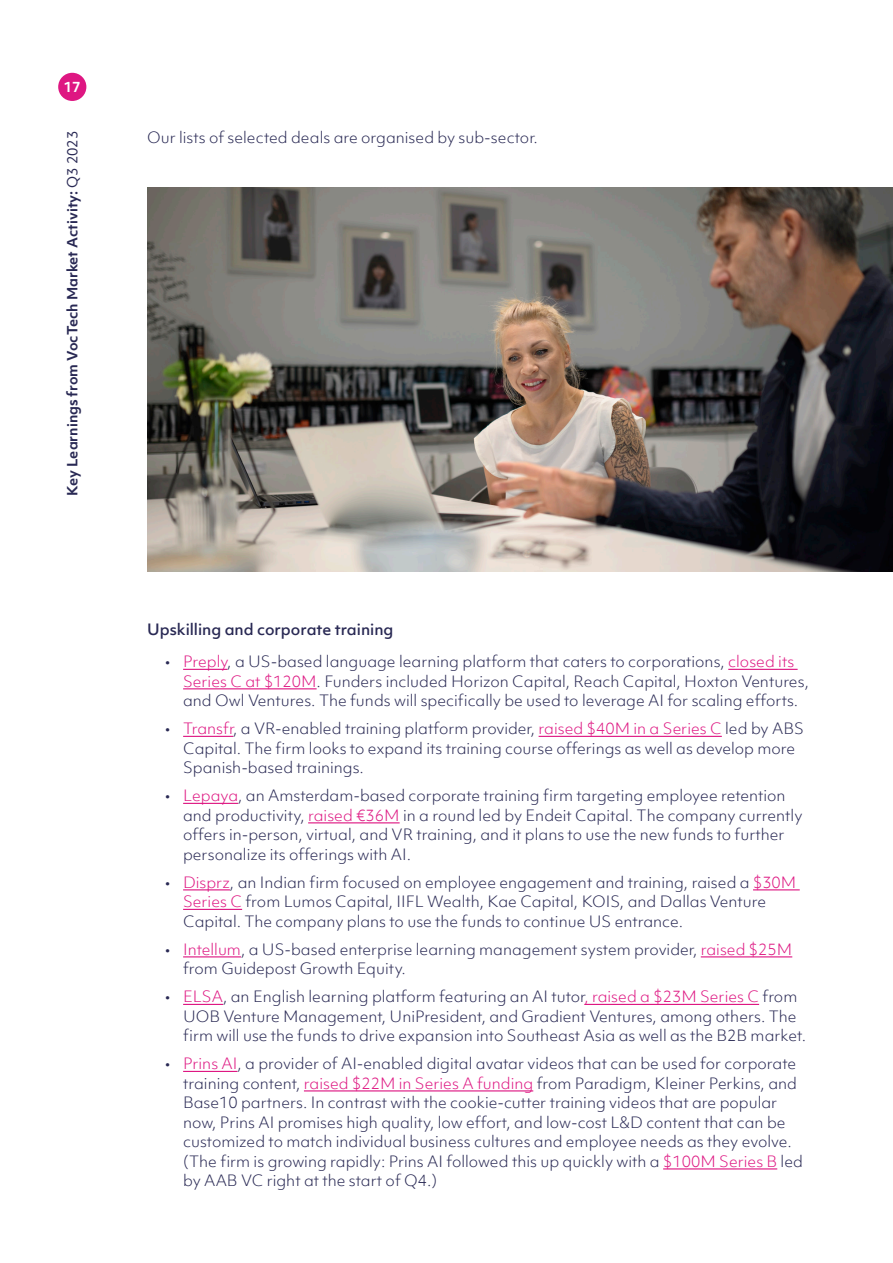
<style>
.page{position:relative;width:893px;height:1263px;background:#fff}
.page>*{position:absolute;margin:0;border:0;box-sizing:border-box;transform-origin:0 0}
.Body_copy{font:300 15px/19.5px "Objektiv Mk 1";color:#292954}
.Body_copy-2{font:500 15px "Objektiv Mk 1";color:#292954}
.t1{font:700 13.5px "Objektiv Mk 1";color:#292954}
.t2{font:700 13.5px "Objektiv Mk 1";color:#fff}
.s1{font-weight:400}
.s2{color:#de1782}
</style>
<div class="page">
<div style="left:58px;top:73px;width:28px;height:28px;background:#de1782;border-radius:50%"></div>
<img style="left:147px;top:187px;width:746px;height:384px">
<hr style="left:183px;top:669px;width:44px;height:1px;background:#de1782">
<hr style="left:728px;top:669px;width:70px;height:1px;background:#de1782">
<hr style="left:183px;top:688px;width:134px;height:1px;background:#de1782">
<hr style="left:183px;top:736px;width:50px;height:1px;background:#de1782">
<hr style="left:539px;top:736px;width:183px;height:1px;background:#de1782">
<hr style="left:183px;top:803px;width:55px;height:1px;background:#de1782">
<hr style="left:308px;top:822px;width:92px;height:1px;background:#de1782">
<hr style="left:183px;top:889px;width:47px;height:1px;background:#de1782">
<hr style="left:753px;top:889px;width:47px;height:1px;background:#de1782">
<hr style="left:183px;top:909px;width:59px;height:1px;background:#de1782">
<hr style="left:183px;top:956px;width:58px;height:1px;background:#de1782">
<hr style="left:701px;top:956px;width:91px;height:1px;background:#de1782">
<hr style="left:183px;top:1004px;width:40px;height:1px;background:#de1782">
<hr style="left:584px;top:1004px;width:175px;height:1px;background:#de1782">
<hr style="left:183px;top:1071px;width:54px;height:1px;background:#de1782">
<hr style="left:304px;top:1090px;width:229px;height:1px;background:#de1782">
<hr style="left:663px;top:1168px;width:114px;height:1px;background:#de1782">
<p class="t2" style="left:64px;top:78px;width:18px">17</p>
<p class="t1" style="left:63px;top:496px;width:367px;rotate:-90deg">Key Learnings from VocTech Market Activity: <span class="s1">Q3 2023</span></p>
<p class="Body_copy" style="left:147px;top:127px;width:392px">Our lists of selected deals are organised by sub-sector.</p>
<p class="Body_copy-2" style="left:147px;top:619px;width:248px">Upskilling and corporate training</p>
<p class="Body_copy" style="left:183px;top:652px;width:627px;text-indent:-18px">• <span class="s2">Preply</span>, a US-based language learning platform that caters to corporations, <span class="s2">closed its<br>Series C at $120M</span>. Funders included Horizon Capital, Reach Capital, Hoxton Ventures, and Owl Ventures. The funds will specifically be used to leverage AI for scaling efforts.</p>
<p class="Body_copy" style="left:183px;top:719px;width:622px;text-indent:-18px">• <span class="s2">Transfr</span>, a VR-enabled training platform provider, <span class="s2">raised $40M in a Series C</span> led by ABS<br>Capital. The firm looks to expand its training course offerings as well as develop more<br>Spanish-based trainings.</p>
<p class="Body_copy" style="left:183px;top:786px;width:621px;text-indent:-18px">• <span class="s2">Lepaya</span>, an Amsterdam-based corporate training firm targeting employee retention and productivity, <span class="s2">raised €36M</span> in a round led by Endeit Capital. The company currently offers in-person, virtual, and VR training, and it plans to use the new funds to further personalize its offerings with AI.</p>
<p class="Body_copy" style="left:183px;top:872px;width:615px;text-indent:-18px">• <span class="s2">Disprz</span>, an Indian firm focused on employee engagement and training, raised a <span class="s2">$30M<br>Series C</span> from Lumos Capital, IIFL Wealth, Kae Capital, KOIS, and Dallas Venture<br>Capital. The company plans to use the funds to continue US entrance.</p>
<p class="Body_copy" style="left:183px;top:939px;width:611px;text-indent:-18px">• <span class="s2">Intellum</span>, a US-based enterprise learning management system provider, <span class="s2">raised $25M </span>from Guidepost Growth Equity.</p>
<p class="Body_copy" style="left:183px;top:987px;width:624px;text-indent:-18px">• <span class="s2">ELSA</span>, an English learning platform featuring an AI tutor<span class="s2">, raised a $23M Series C</span> from<br>UOB Venture Management, UniPresident, and Gradient Ventures, among others. The firm will use the funds to drive expansion into Southeast Asia as well as the B2B market.</p>
<p class="Body_copy" style="left:183px;top:1054px;width:621px;text-indent:-18px">• <span class="s2">Prins AI</span>, a provider of AI-enabled digital avatar videos that can be used for corporate training content, <span class="s2">raised $22M in Series A funding</span> from Paradigm, Kleiner Perkins, and Base10 partners. In contrast with the cookie-cutter training videos that are popular now, Prins AI promises high quality, low effort, and low-cost L&amp;D content that can be customized to match individual business cultures and employee needs as they evolve. (The firm is growing rapidly: Prins AI followed this up quickly with a <span class="s2">$100M Series B</span> led by AAB VC right at the start of Q4.)</p>
</div>
